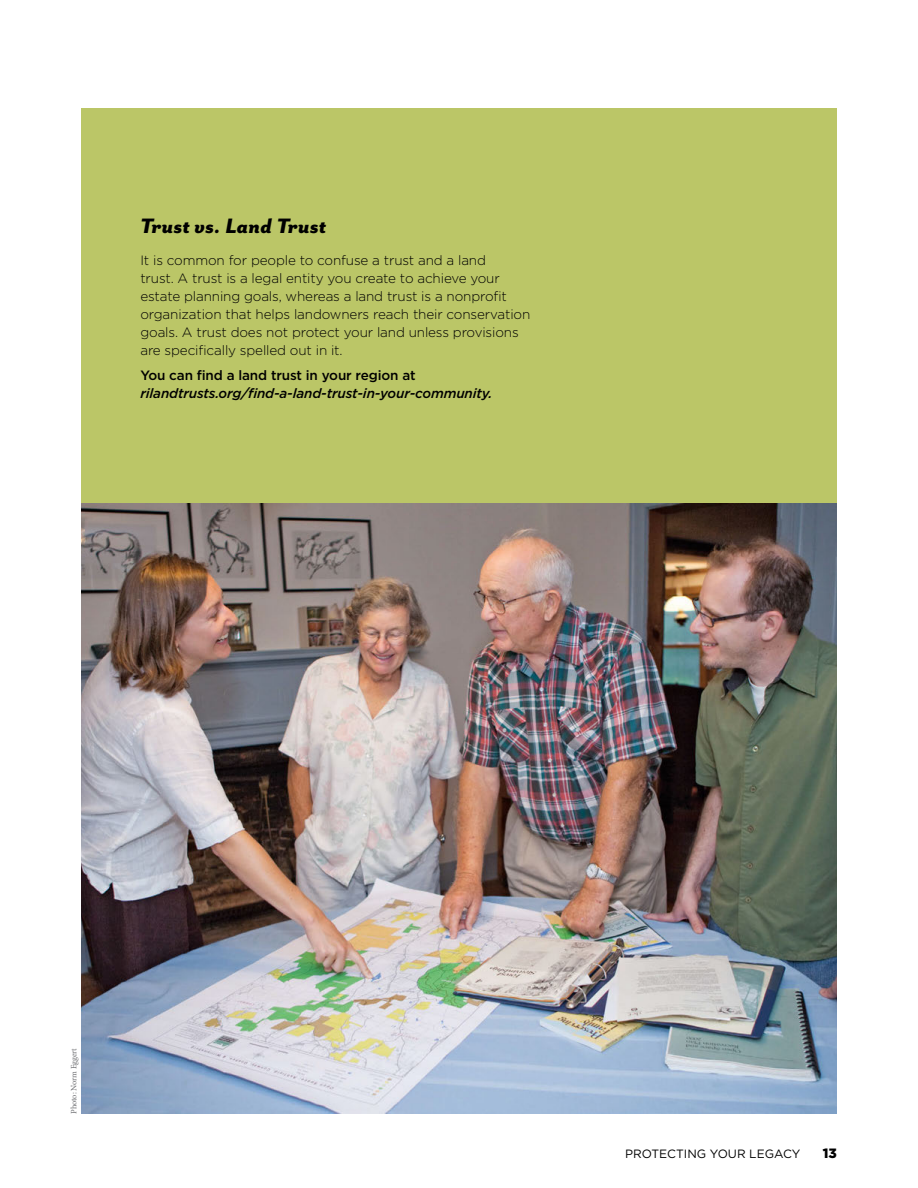
<style>
.page{position:relative;width:918px;height:1188px;background:#fff}
.page>*{position:absolute;margin:0;border:0;box-sizing:border-box;transform-origin:0 0}
.Body_Text__first_par{font:italic 800 24px "Mr Eaves San OT";letter-spacing:.01em;color:#000}
.Body_Text__first_par-2{font:300 13.5px/18px "Gotham";letter-spacing:-.01em;color:#000}
.Body_Text__first_par-3{font:italic 500 13.5px/18px "Gotham";letter-spacing:-.01em;color:#000}
.t1{font:900 13.5px "Gotham";color:#000}
.t2{font:12px "Gotham";color:#000}
.Photo_credits{font:8.25px "Minion Pro";letter-spacing:-.015em;color:#6d6e71}
.s1{font-style:normal}
</style>
<div class="page">
<div style="left:81px;top:108px;width:756px;height:1006px;background:#bbc667"></div>
<img style="left:81px;top:504px;width:756px;height:610px">
<p class="Body_Text__first_par" style="left:140px;top:213px;width:187px">Trust vs. Land Trust</p>
<p class="Body_Text__first_par-2" style="left:140px;top:251px;width:391px">It is common for people to confuse a trust and a land<br>trust. A trust is a legal entity you create to achieve your estate planning goals, whereas a land trust is a nonprofit organization that helps landowners reach their conservation goals. A trust does not protect your land unless provisions are specifically spelled out in it.</p>
<p class="Body_Text__first_par-3" style="left:140px;top:366px;width:354px"><span class="s1">You can find a land trust in your region at </span>rilandtrusts.org/find-a-land-trust-in-your-community.</p>
<p class="Photo_credits" style="left:68px;top:1114px;width:67px;rotate:-90deg">Photo: Norm Eggert</p>
<p class="t2" style="left:625px;top:1146px;width:177px">PROTECTING YOUR LEGACY</p>
<p class="t1" style="left:823px;top:1143px;width:16px">13</p>
</div>
